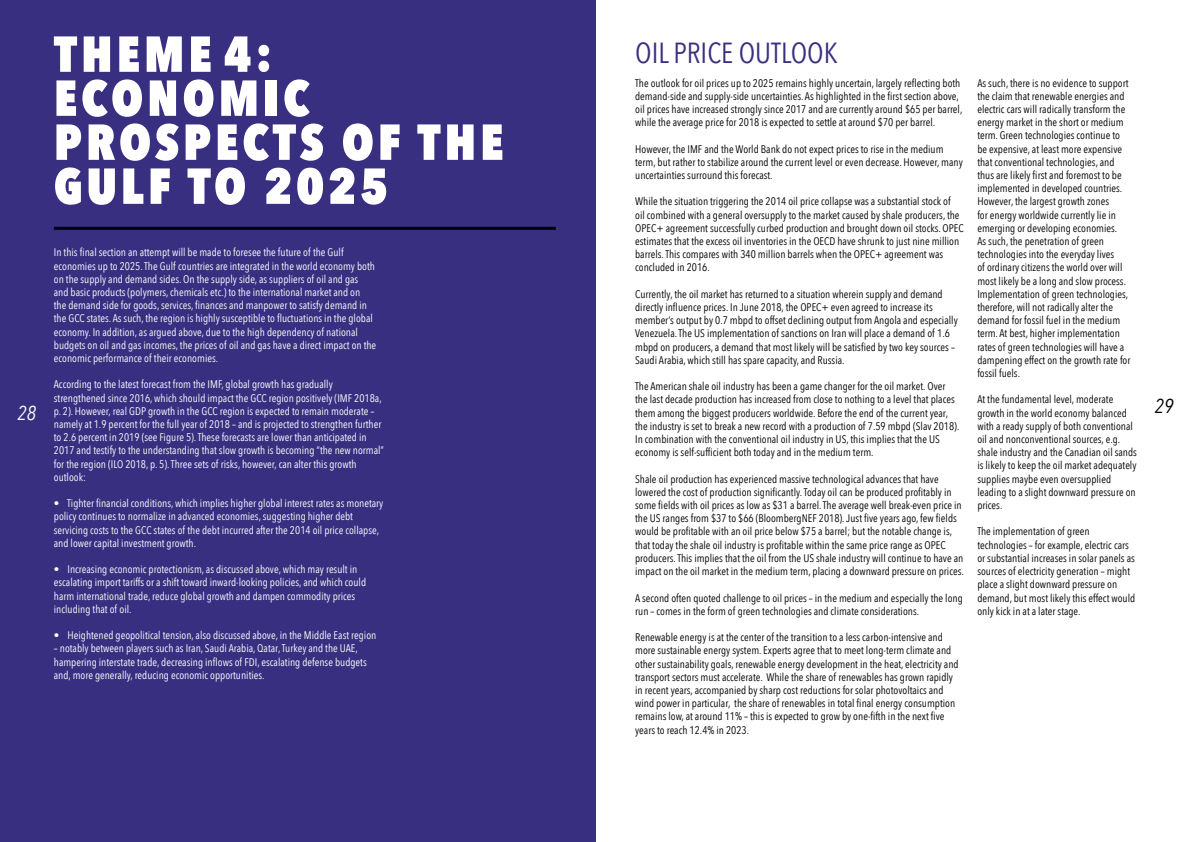
<style>
.page{position:relative;width:1191px;height:842px;background:#fff}
.page>*{position:absolute;margin:0;border:0;box-sizing:border-box;transform-origin:0 0}
.t1{font:800 50px/44px "Avenir Next Condensed";letter-spacing:.08em;color:#fff}
.t2{font:29px "Avenir Next Condensed";color:#392f81}
.t3{font:italic 20px "Avenir Next Condensed";color:#fff}
.t4{font:italic 20px "Avenir Next Condensed";color:#000}
.t5{font:11px/13.2px "Avenir Next Condensed";color:#000}
.t6{font:11px/13.2px "Avenir Next Condensed";color:#fff}
</style>
<div class="page">
<div style="left:0;top:0;width:595px;height:842px;background:#392f81"></div>
<hr style="left:54px;top:227px;width:502px;height:3px;background:#000">
<h1 class="t1" style="left:54px;top:32px;width:451px">THEME 4:<br>ECONOMIC<br>PROSPECTS OF THE<br>GULF TO 2025</h1>
<h2 class="t2" style="left:635px;top:28px;width:204px">OIL PRICE OUTLOOK</h2>
<p class="t5" style="left:635px;top:76px;width:329px">The outlook for oil prices up to 2025 remains highly uncertain, largely reflecting both demand-side and supply-side uncertainties. As highlighted in the first section above, oil prices have increased strongly since 2017 and are currently around $65 per barrel, while the average price for 2018 is expected to settle at around $70 per barrel.</p>
<p class="t5" style="left:635px;top:142px;width:329px">However, the IMF and the World Bank do not expect prices to rise in the medium term, but rather to stabilize around the current level or even decrease. However, many uncertainties surround this forecast.</p>
<p class="t5" style="left:635px;top:194px;width:330px">While the situation triggering the 2014 oil price collapse was a substantial stock of<br>oil combined with a general oversupply to the market caused by shale producers, the OPEC+ agreement successfully curbed production and brought down oil stocks. OPEC estimates that the excess oil inventories in the OECD have shrunk to just nine million barrels. This compares with 340 million barrels when the OPEC+ agreement was concluded in 2016.</p>
<p class="t5" style="left:635px;top:287px;width:324px">Currently, the oil market has returned to a situation wherein supply and demand directly influence prices. In June 2018, the OPEC+ even agreed to increase its member’s output by 0.7 mbpd to offset declining output from Angola and especially Venezuela. The US implementation of sanctions on Iran will place a demand of 1.6 mbpd on producers, a demand that most likely will be satisfied by two key sources – Saudi Arabia, which still has spare capacity, and Russia.</p>
<p class="t5" style="left:635px;top:379px;width:326px">The American shale oil industry has been a game changer for the oil market. Over the last decade production has increased from close to nothing to a level that places them among the biggest producers worldwide. Before the end of the current year, the industry is set to break a new record with a production of 7.59 mbpd (Slav 2018).<br>In combination with the conventional oil industry in US, this implies that the US economy is self-sufficient both today and in the medium term.</p>
<p class="t5" style="left:635px;top:472px;width:330px">Shale oil production has experienced massive technological advances that have lowered the cost of production significantly. Today oil can be produced profitably in some fields with oil prices as low as $31 a barrel. The average well break-even price in the US ranges from $37 to $66 (BloombergNEF 2018). Just five years ago, few fields would be profitable with an oil price below $75 a barrel; but the notable change is, that today the shale oil industry is profitable within the same price range as OPEC producers. This implies that the oil from the US shale industry will continue to have an impact on the oil market in the medium term, placing a downward pressure on prices.</p>
<p class="t5" style="left:635px;top:590px;width:329px">A second often quoted challenge to oil prices – in the medium and especially the long run – comes in the form of green technologies and climate considerations.</p>
<p class="t5" style="left:635px;top:630px;width:325px">Renewable energy is at the center of the transition to a less carbon-intensive and more sustainable energy system. Experts agree that to meet long-term climate and other sustainability goals, renewable energy development in the heat, electricity and transport sectors must accelerate. While the share of renewables has grown rapidly in recent years, accompanied by sharp cost reductions for solar photovoltaics and wind power in particular, the share of renewables in total final energy consumption remains low, at around 11% – this is expected to grow by one-fifth in the next five years to reach 12.4% in 2023.</p>
<p class="t5" style="left:977px;top:76px;width:155px">As such, there is no evidence to support the claim that renewable energies and electric cars will radically transform the energy market in the short or medium term. Green technologies continue to be expensive, at least more expensive that conventional technologies, and thus are likely first and foremost to be implemented in developed countries.<br>However, the largest growth zones<br>for energy worldwide currently lie in emerging or developing economies.<br>As such, the penetration of green technologies into the everyday lives<br>of ordinary citizens the world over will most likely be a long and slow process.<br>Implementation of green technologies, therefore, will not radically alter the demand for fossil fuel in the medium term. At best, higher implementation rates of green technologies will have a dampening effect on the growth rate for fossil fuels.</p>
<p class="t5" style="left:977px;top:392px;width:161px">At the fundamental level, moderate growth in the world economy balanced with a ready supply of both conventional oil and nonconventional sources, e.g. shale industry and the Canadian oil sands is likely to keep the oil market adequately supplies maybe even oversupplied leading to a slight downward pressure on prices.</p>
<p class="t5" style="left:977px;top:524px;width:159px">The implementation of green technologies – for example, electric cars or substantial increases in solar panels as sources of electricity generation – might place a slight downward pressure on demand, but most likely this effect would only kick in at a later stage.</p>
<p class="t6" style="left:54px;top:245px;width:324px">In this final section an attempt will be made to foresee the future of the Gulf economies up to 2025. The Gulf countries are integrated in the world economy both on the supply and demand sides. On the supply side, as suppliers of oil and gas<br>and basic products (polymers, chemicals etc.) to the international market and on<br>the demand side for goods, services, finances and manpower to satisfy demand in the GCC states. As such, the region is highly susceptible to fluctuations in the global economy. In addition, as argued above, due to the high dependency of national budgets on oil and gas incomes, the prices of oil and gas have a direct impact on the economic performance of their economies.</p>
<p class="t6" style="left:54px;top:377px;width:332px">According to the latest forecast from the IMF, global growth has gradually strengthened since 2016, which should impact the GCC region positively (IMF 2018a, p. 2). However, real GDP growth in the GCC region is expected to remain moderate – namely at 1.9 percent for the full year of 2018 – and is projected to strengthen further to 2.6 percent in 2019 (see Figure 5). These forecasts are lower than anticipated in 2017 and testify to the understanding that slow growth is becoming “the new normal” for the region (ILO 2018, p. 5). Three sets of risks, however, can alter this growth outlook:</p>
<p class="t6" style="left:54px;top:496px;width:331px">• Tighter financial conditions, which implies higher global interest rates as monetary policy continues to normalize in advanced economies, suggesting higher debt servicing costs to the GCC states of the debt incurred after the 2014 oil price collapse, and lower capital investment growth.</p>
<p class="t6" style="left:54px;top:562px;width:314px">• Increasing economic protectionism, as discussed above, which may result in escalating import tariffs or a shift toward inward-looking policies, and which could harm international trade, reduce global growth and dampen commodity prices including that of oil.</p>
<p class="t6" style="left:54px;top:628px;width:324px">• Heightened geopolitical tension, also discussed above, in the Middle East region</p>
<p class="t6" style="left:54px;top:641px;width:314px">– notably between players such as Iran, Saudi Arabia, Qatar, Turkey and the UAE, hampering interstate trade, decreasing inflows of FDI, escalating defense budgets and, more generally, reducing economic opportunities.</p>
<h3 class="t3" style="left:18px;top:401px;width:20px">28</h3>
<h3 class="t4" style="left:1154px;top:394px;width:20px">29</h3>
</div>
